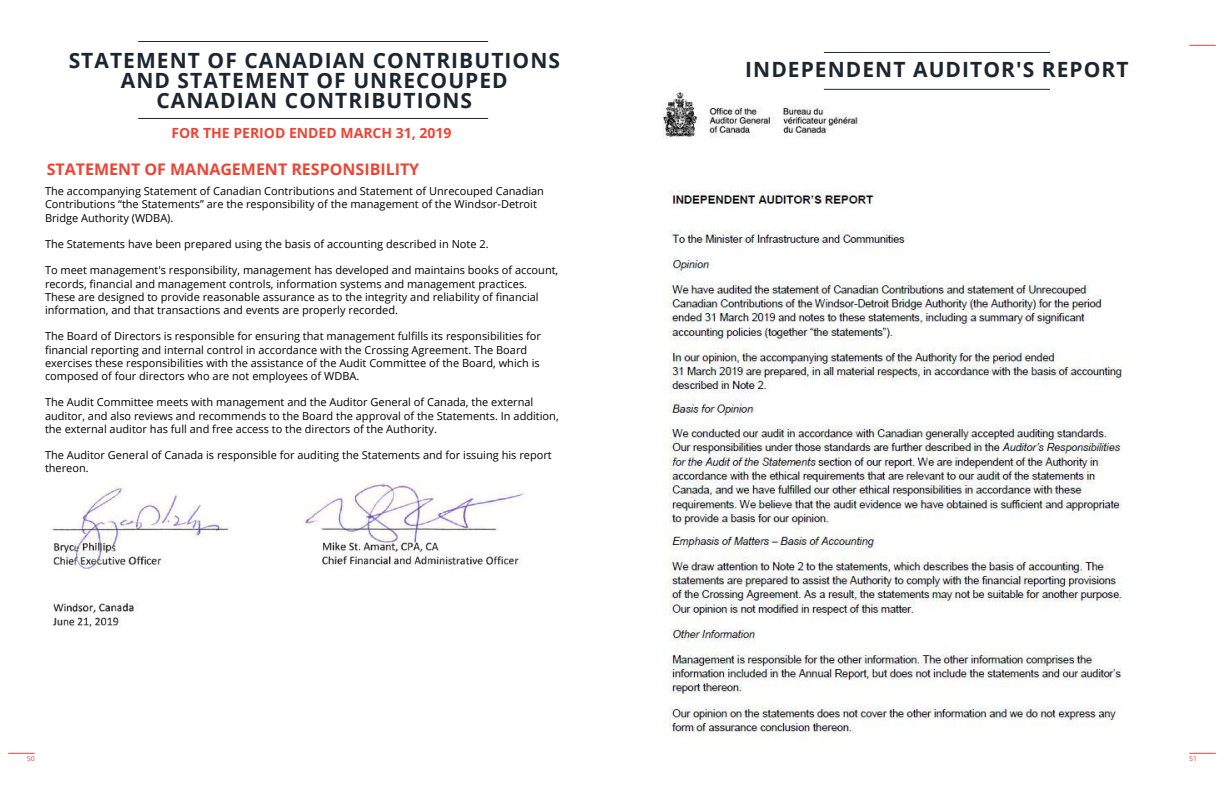
<style>
.page{position:relative;width:1224px;height:792px;background:#fff}
.page>*{position:absolute;margin:0;border:0;box-sizing:border-box;transform-origin:0 0}
.t1{font:700 21px/20px "Open Sans";letter-spacing:.05em;color:#1b2630;text-align:center}
.t2{font:700 16px "Open Sans";color:#ef4434}
.t3{font:700 14px "Open Sans";color:#ef4434}
.t4{font:11px/13.2px "Open Sans";color:#000}
.t5{font:7px "Open Sans";color:#ef4434}
</style>
<div class="page">
<svg style="left:1189px;top:45px;width:27px;height:1px"></svg>
<svg style="left:1189px;top:753px;width:27px;height:1px"></svg>
<svg style="left:8px;top:753px;width:27px;height:1px"></svg>
<hr style="left:138px;top:118px;width:350px;height:1px;background:#1b2630">
<hr style="left:138px;top:41px;width:350px;height:1px;background:#1b2630">
<img style="left:50px;top:483px;width:474px;height:145px">
<img style="left:662px;top:88px;width:460px;height:651px">
<hr style="left:824px;top:52px;width:226px;height:1px;background:#1b2630">
<hr style="left:824px;top:89px;width:226px;height:1px;background:#1b2630">
<h1 class="t1" style="left:69px;top:50px;width:493px">STATEMENT OF CANADIAN CONTRIBUTIONS<br>AND STATEMENT OF UNRECOUPED<br>CANADIAN CONTRIBUTIONS</h1>
<p class="t3" style="left:171px;top:123px;width:282px">FOR THE PERIOD ENDED MARCH 31, 2019</p>
<h2 class="t2" style="left:47px;top:158px;width:374px">STATEMENT OF MANAGEMENT RESPONSIBILITY</h2>
<p class="t4" style="left:45px;top:184px;width:501px">The accompanying Statement of Canadian Contributions and Statement of Unrecouped Canadian<br>Contributions “the Statements” are the responsibility of the management of the Windsor-Detroit<br>Bridge Authority (WDBA).</p>
<p class="t4" style="left:45px;top:237px;width:445px">The Statements have been prepared using the basis of accounting described in Note 2.</p>
<p class="t4" style="left:45px;top:264px;width:515px">To meet management's responsibility, management has developed and maintains books of account, records, financial and management controls, information systems and management practices.<br>These are designed to provide reasonable assurance as to the integrity and reliability of financial information, and that transactions and events are properly recorded.</p>
<p class="t4" style="left:45px;top:330px;width:497px">The Board of Directors is responsible for ensuring that management fulfills its responsibilities for financial reporting and internal control in accordance with the Crossing Agreement. The Board exercises these responsibilities with the assistance of the Audit Committee of the Board, which is composed of four directors who are not employees of WDBA.</p>
<p class="t4" style="left:45px;top:396px;width:515px">The Audit Committee meets with management and the Auditor General of Canada, the external auditor, and also reviews and recommends to the Board the approval of the Statements. In addition, the external auditor has full and free access to the directors of the Authority.</p>
<p class="t4" style="left:45px;top:448px;width:508px">The Auditor General of Canada is responsible for auditing the Statements and for issuing his report thereon.</p>
<h1 class="t1" style="left:745px;top:59px;width:385px">INDEPENDENT AUDITOR'S REPORT</h1>
<p class="t5" style="left:27px;top:754px;width:10px">50</p>
<p class="t5" style="left:1189px;top:754px;width:10px">51</p>
</div>
